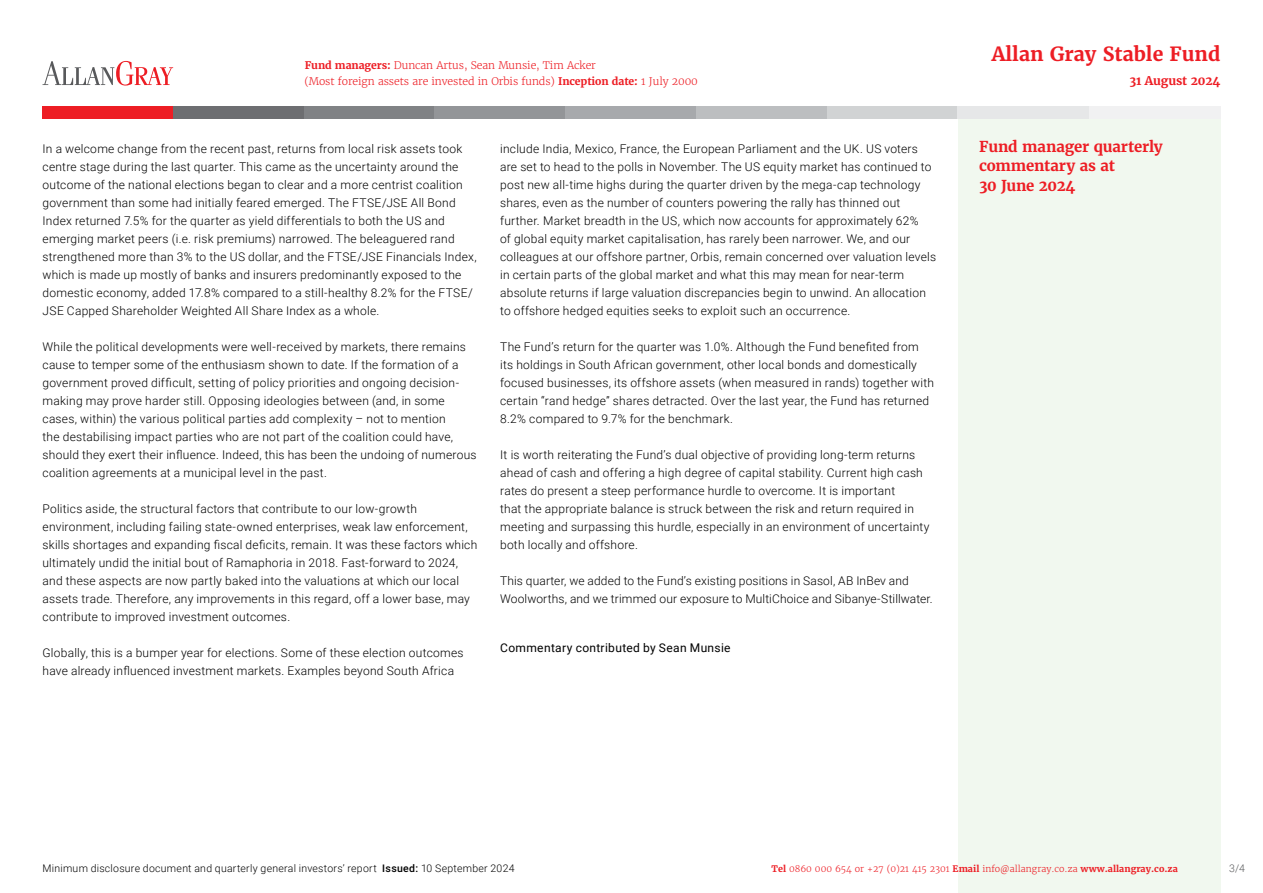
<style>
.page{position:relative;width:1263px;height:893px;background:#fff}
.page>*{position:absolute;margin:0;border:0;box-sizing:border-box;transform-origin:0 0}
.t1{font:700 19.5px "Merriweather";color:#ed1d24}
.t2{font:700 15px/19.5px "Merriweather";letter-spacing:-.015em;color:#ed1d24}
.t3{font:300 12px/18px "Roboto";letter-spacing:.02em;color:#000}
.t4{font:12px "Roboto";letter-spacing:.03em;color:#000}
.t5{font:700 12px "Merriweather";letter-spacing:-.01em;color:#ed1d24}
.t6{font:300 10.5px/16.5px "Merriweather";letter-spacing:-.01em;color:#ed1d24}
.t7{font:300 10.5px "Roboto";letter-spacing:.025em;color:#000}
.t8{font:300 10.5px "Roboto";color:#58595b}
.t9{font:300 9px "Merriweather";color:#ed1d24}
.s1{font-weight:700}
.s2{font-weight:500}
</style>
<div class="page">
<div style="left:958px;top:119px;width:262px;height:774px;background:#f1f8ef"></div>
<div style="left:43px;top:106px;width:131px;height:13px;background:#ed1d24"></div>
<div style="left:1089px;top:106px;width:131px;height:13px;background:#f1f1f2"></div>
<div style="left:173px;top:106px;width:132px;height:13px;background:#6d6e71"></div>
<div style="left:304px;top:106px;width:131px;height:13px;background:#808285"></div>
<div style="left:435px;top:106px;width:131px;height:13px;background:#939598"></div>
<div style="left:565px;top:106px;width:132px;height:13px;background:#a7a9ac"></div>
<div style="left:696px;top:106px;width:132px;height:13px;background:#bcbec0"></div>
<div style="left:827px;top:106px;width:131px;height:13px;background:#d1d3d4"></div>
<div style="left:958px;top:106px;width:131px;height:13px;background:#e6e7e8"></div>
<svg style="left:43px;top:61px;width:130px;height:25px"></svg>
<p class="t6" style="left:304px;top:57px;width:395px"><span class="s1">Fund managers:</span> Duncan Artus, Sean Munsie, Tim Acker<br>(Most foreign assets are invested in Orbis funds) <span class="s1">Inception date:</span> 1 July 2000</p>
<p class="t3" style="left:43px;top:139px;width:436px">In a welcome change from the recent past, returns from local risk assets took centre stage during the last quarter. This came as the uncertainty around the outcome of the national elections began to clear and a more centrist coalition government than some had initially feared emerged. The FTSE/JSE All Bond Index returned 7.5% for the quarter as yield differentials to both the US and emerging market peers (i.e. risk premiums) narrowed. The beleaguered rand strengthened more than 3% to the US dollar, and the FTSE/JSE Financials Index, which is made up mostly of banks and insurers predominantly exposed to the domestic economy, added 17.8% compared to a still-healthy 8.2% for the FTSE/ JSE Capped Shareholder Weighted All Share Index as a whole.</p>
<p class="t3" style="left:43px;top:337px;width:436px">While the political developments were well-received by markets, there remains cause to temper some of the enthusiasm shown to date. If the formation of a government proved difficult, setting of policy priorities and ongoing decision&shy;making may prove harder still. Opposing ideologies between (and, in some cases, within) the various political parties add complexity – not to mention<br>the destabilising impact parties who are not part of the coalition could have, should they exert their influence. Indeed, this has been the undoing of numerous coalition agreements at a municipal level in the past.</p>
<p class="t3" style="left:43px;top:499px;width:436px">Politics aside, the structural factors that contribute to our low-growth environment, including failing state-owned enterprises, weak law enforcement, skills shortages and expanding fiscal deficits, remain. It was these factors which ultimately undid the initial bout of Ramaphoria in 2018. Fast-forward to 2024, and these aspects are now partly baked into the valuations at which our local assets trade. Therefore, any improvements in this regard, off a lower base, may contribute to improved investment outcomes.</p>
<p class="t3" style="left:43px;top:643px;width:423px">Globally, this is a bumper year for elections. Some of these election outcomes have already influenced investment markets. Examples beyond South Africa</p>
<p class="t3" style="left:500px;top:139px;width:438px">include India, Mexico, France, the European Parliament and the UK. US voters are set to head to the polls in November. The US equity market has continued to post new all-time highs during the quarter driven by the mega-cap technology shares, even as the number of counters powering the rally has thinned out further. Market breadth in the US, which now accounts for approximately 62%<br>of global equity market capitalisation, has rarely been narrower. We, and our colleagues at our offshore partner, Orbis, remain concerned over valuation levels in certain parts of the global market and what this may mean for near-term absolute returns if large valuation discrepancies begin to unwind. An allocation to offshore hedged equities seeks to exploit such an occurrence.</p>
<p class="t3" style="left:500px;top:337px;width:435px">The Fund’s return for the quarter was 1.0%. Although the Fund benefited from its holdings in South African government, other local bonds and domestically focused businesses, its offshore assets (when measured in rands) together with certain “rand hedge” shares detracted. Over the last year, the Fund has returned 8.2% compared to 9.7% for the benchmark.</p>
<p class="t3" style="left:500px;top:445px;width:431px">It is worth reiterating the Fund’s dual objective of providing long-term returns ahead of cash and offering a high degree of capital stability. Current high cash rates do present a steep performance hurdle to overcome. It is important<br>that the appropriate balance is struck between the risk and return required in meeting and surpassing this hurdle, especially in an environment of uncertainty both locally and offshore.</p>
<p class="t3" style="left:500px;top:571px;width:434px">This quarter, we added to the Fund’s existing positions in Sasol, AB InBev and<br>Woolworths, and we trimmed our exposure to MultiChoice and Sibanye-Stillwater.</p>
<p class="t4" style="left:500px;top:640px;width:232px">Commentary contributed by Sean Munsie</p>
<h1 class="t1" style="left:992px;top:42px;width:230px">Allan Gray Stable Fund</h1>
<p class="t5" style="left:1129px;top:73px;width:92px">31 August 2024</p>
<p class="t2" style="left:979px;top:137px;width:185px">Fund manager quarterly commentary as at<br>30 June 2024</p>
<p class="t7" style="left:43px;top:861px;width:474px">Minimum disclosure document and quarterly general investors’ report <span class="s2">Issued:</span> 10 September 2024</p>
<p class="t9" style="left:772px;top:863px;width:408px"><span class="s1">Tel</span> 0860 000 654 or +27 (0)21 415 2301 <span class="s1">Email</span> info@allangray.co.za <span class="s1">www.allangray.co.za</span></p>
<p class="t8" style="left:1229px;top:861px;width:17px">3/4</p>
</div>
